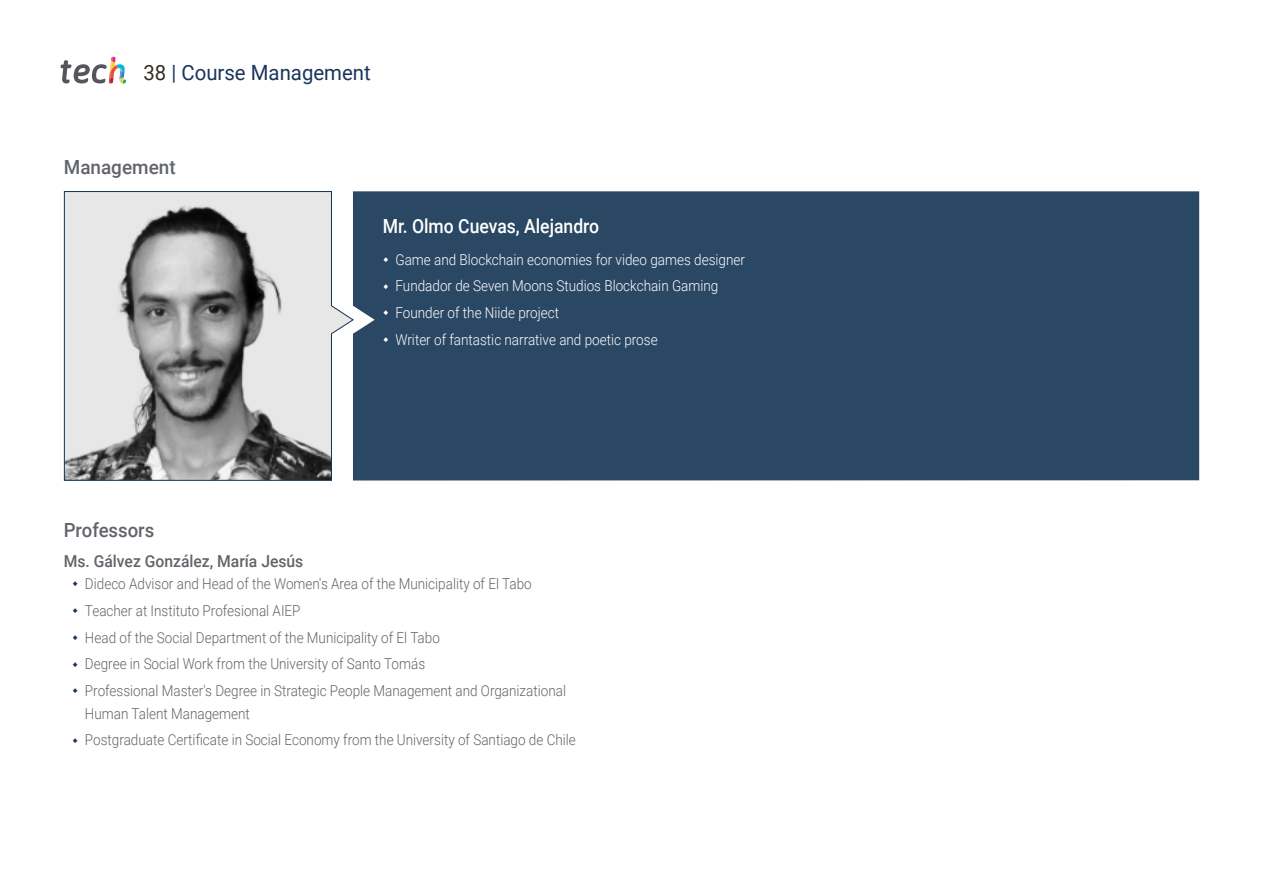
<style>
.page{position:relative;width:1263px;height:893px;background:#fff}
.page>*{position:absolute;margin:0;border:0;box-sizing:border-box;transform-origin:0 0}
.t1{font:21px "Roboto";color:#1a355c}
.t2{font:500 19.5px "Roboto";color:#fff;scale:.9 1}
.t3{font:500 19.5px "Roboto";color:#61646a}
.t4{font:500 19.5px "Roboto";color:#61646a;scale:.95 1}
.t5{font:500 16.5px "Roboto";color:#61646a;scale:.95 1}
.t6{font:300 15px/26.7px "Roboto";color:#61646a;scale:.9 1}
.t7{font:300 15px/26.7px "Roboto";color:#fff;scale:.9 1}
.s1{color:#312e20}
</style>
<div class="page">
<svg style="left:61px;top:57px;width:65px;height:27px"></svg>
<div style="left:354px;top:191px;width:845px;height:289px;background:#2a4763"></div>
<svg style="left:64px;top:191px;width:290px;height:290px"></svg>
<svg style="left:384px;top:257px;width:4px;height:5px"></svg>
<svg style="left:384px;top:284px;width:4px;height:5px"></svg>
<svg style="left:384px;top:310px;width:4px;height:5px"></svg>
<svg style="left:384px;top:337px;width:4px;height:5px"></svg>
<h1 class="t1" style="left:144px;top:57px;width:229px"><span class="s1">38</span> | Course Management</h1>
<h2 class="t3" style="left:64px;top:154px;width:113px">Management</h2>
<h2 class="t2" style="left:383px;top:212px;width:242px">Mr. Olmo Cuevas, Alejandro</h2>
<p class="t7" style="left:395px;top:245px;width:390px">Game and Blockchain economies for video games designer Fundador de Seven Moons Studios Blockchain Gaming Founder of the Niide project<br>Writer of fantastic narrative and poetic prose</p>
<h2 class="t4" style="left:64px;top:517px;width:97px">Professors</h2>
<p class="t5" style="left:64px;top:549px;width:254px">Ms. Gálvez González, María Jesús</p>
<p class="t6" style="left:85px;top:570px;width:536px">Dideco Advisor and Head of the Women's Area of the Municipality of El Tabo Teacher at Instituto Profesional AIEP<br>Head of the Social Department of the Municipality of El Tabo<br>Degree in Social Work from the University of Santo Tomás<br>Professional Master's Degree in Strategic People Management and Organizational</p>
<p class="t6" style="left:85px;top:699px;width:547px">Human Talent Management<br>Postgraduate Certificate in Social Economy from the University of Santiago de Chile</p>
</div>
